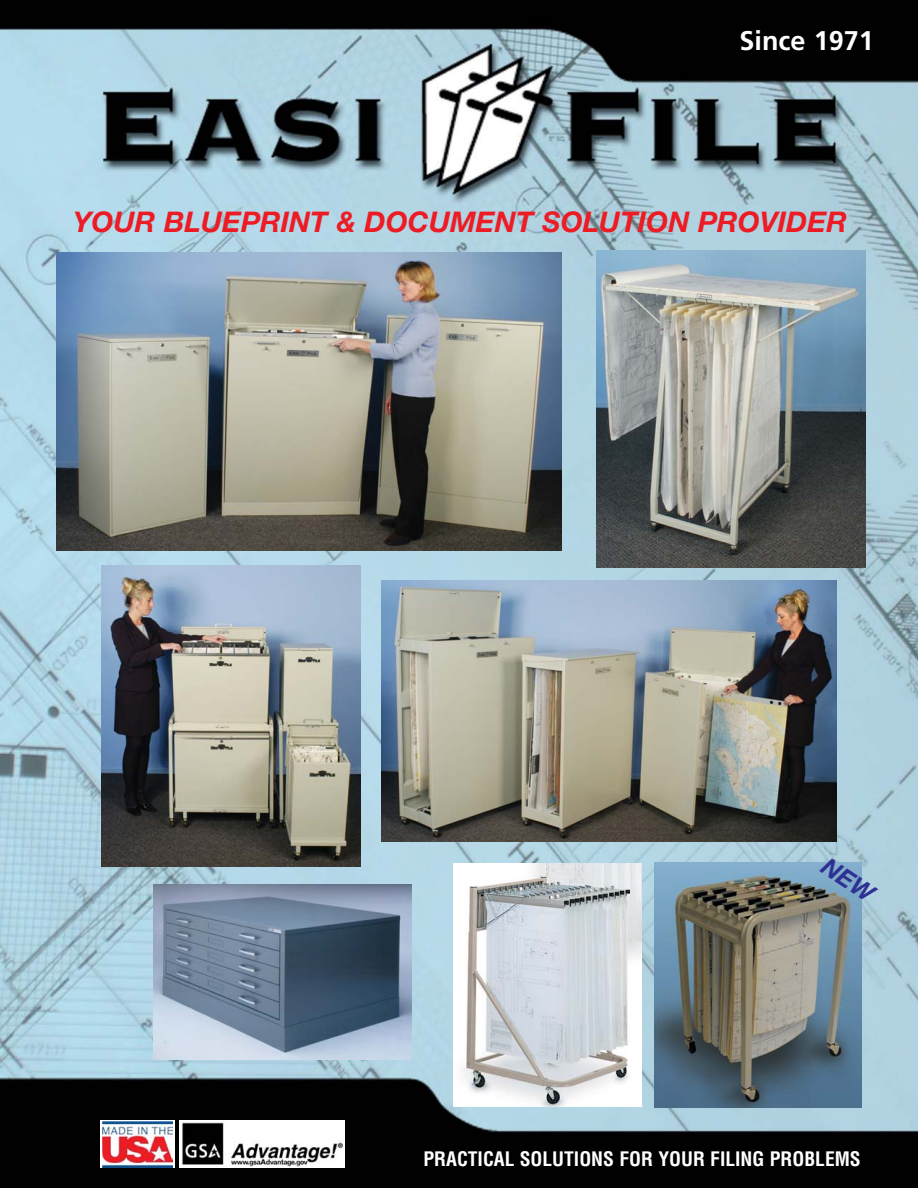
<style>
.page{position:relative;width:918px;height:1188px;background:#fff}
.page>*{position:absolute;margin:0;border:0;box-sizing:border-box;transform-origin:0 0}
.t1{font:italic 700 28.5px "Helvetica Neue";color:#ed1c24}
.t2{font:700 27px "Frutiger";color:#fff}
.t3{font:700 condensed 19.5px "Helvetica";color:#fff}
</style>
<div class="page">
<img style="left:0;top:0;width:918px;height:1188px">
<svg style="left:100px;top:1120px;width:75px;height:48px"></svg>
<img style="left:103px;top:1121px;width:70px;height:46px">
<div style="left:179px;top:1120px;width:166px;height:48px;background:#fff"></div>
<img style="left:182px;top:1122px;width:161px;height:44px">
<img style="left:382px;top:581px;width:455px;height:260px">
<img style="left:57px;top:252px;width:504px;height:298px">
<img style="left:596px;top:251px;width:270px;height:316px">
<img style="left:101px;top:566px;width:260px;height:301px">
<img style="left:655px;top:862px;width:207px;height:246px">
<img style="left:154px;top:884px;width:258px;height:175px">
<img style="left:454px;top:863px;width:187px;height:244px">
<svg style="left:819px;top:857px;width:59px;height:47px;background:#8eb1c5"></svg>
<h2 class="t2" style="left:740px;top:30px;width:136px">Since 1971</h2>
<h1 class="t1" style="left:73px;top:211px;width:775px">YOUR BLUEPRINT &amp; DOCUMENT SOLUTION PROVIDER</h1>
<p class="t3" style="left:423px;top:1151px;width:439px">PRACTICAL SOLUTIONS FOR YOUR FILING PROBLEMS</p>
</div>
